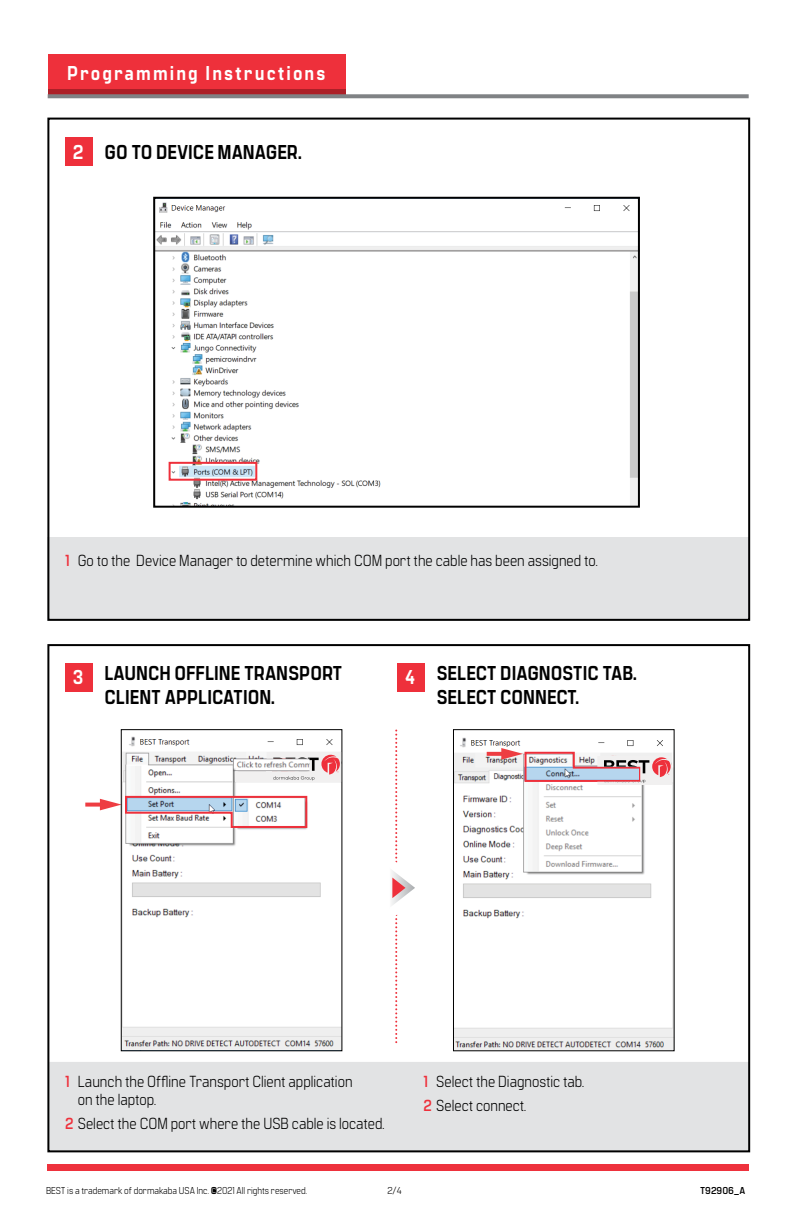
<style>
.page{position:relative;width:792px;height:1224px;background:#fff}
.page>*{position:absolute;margin:0;border:0;box-sizing:border-box;transform-origin:0 0}
.t1{font:800 20px/24px "Manifold CF";color:#000;scale:.9 1}
.t2{font:800 20px "Manifold CF";letter-spacing:.115em;color:#fff;scale:.9 1}
.t3{font:16px/18px "Manifold CF";color:#000;scale:.9 1}
.t4{font:10px "Manifold CF";color:#000;scale:.9 1}
.t5{font:700 10px "Manifold CF";color:#000;scale:.95 1}
.t6{font:10px "Manifold CF";color:#000;scale:.95 1}
.s1{color:#fff}
.s2{font-weight:700;color:#ee303b}
</style>
<div class="page">
<div style="left:47px;top:1164px;width:702px;height:7px;background:#ee323d"></div>
<div style="left:48px;top:55px;width:297px;height:42px;background:#ee303b"></div>
<div style="left:48px;top:89px;width:297px;height:7px;background:#ac2028"></div>
<svg style="left:48px;top:94px;width:701px;height:4px;background:#868487"></svg>
<div style="left:50px;top:1062px;width:697px;height:87px;background:#e2e3e4"></div>
<div style="left:47px;top:644px;width:703px;height:508px;border:2px solid #000"></div>
<div style="left:48px;top:537px;width:701px;height:83px;background:#e2e3e4"></div>
<div style="left:65px;top:137px;width:28px;height:28px;background:#ee303b"></div>
<div style="left:47px;top:118px;width:703px;height:503px;border:2px solid #000"></div>
<div style="left:65px;top:663px;width:28px;height:28px;background:#ee303b"></div>
<div style="left:397px;top:663px;width:28px;height:28px;background:#ee303b"></div>
<img style="left:156px;top:202px;width:481px;height:303px">
<div style="left:153px;top:197px;width:487px;height:311px;border:2px solid #000"></div>
<div style="left:169px;top:462px;width:88px;height:19px;border:2px solid #ee303b"></div>
<svg style="left:85px;top:803px;width:15px;height:4px"></svg>
<img style="left:123px;top:736px;width:217px;height:313px">
<div style="left:121px;top:729px;width:221px;height:322px;border:1px solid #000"></div>
<img style="left:455px;top:737px;width:218px;height:312px">
<div style="left:453px;top:729px;width:222px;height:322px;border:1px solid #000"></div>
<svg style="left:392px;top:730px;width:23px;height:314px"></svg>
<img style="left:100px;top:795px;width:208px;height:34px">
<svg style="left:487px;top:752px;width:14px;height:4px"></svg>
<img style="left:501px;top:748px;width:171px;height:37px">
<div style="left:235px;top:771px;width:36px;height:10px;background:#f1f0f0"></div>
<svg style="left:267px;top:752px;width:74px;height:29px"></svg>
<svg style="left:273px;top:755px;width:67px;height:26px"></svg>
<p class="t2" style="left:67px;top:62px;width:289px">Programming Instructions</p>
<p class="t1" style="left:73px;top:142px;width:256px"><span class="s1">2</span> GO TO DEVICE MANAGER.</p>
<p class="t3" style="left:65px;top:552px;width:593px"><span class="s2">1</span> Go to the Device Manager to determine which COM port the cable has been assigned to.</p>
<p class="t1" style="left:105px;top:662px;width:266px">LAUNCH OFFLINE TRANSPORT<br>CLIENT APPLICATION.</p>
<p class="t2" style="left:73px;top:666px;width:13px">3</p>
<p class="t1" style="left:437px;top:662px;width:224px">SELECT DIAGNOSTIC TAB.<br>SELECT CONNECT.</p>
<p class="t2" style="left:405px;top:666px;width:13px">4</p>
<p class="t3" style="left:78px;top:1073px;width:307px;text-indent:-13px"><span class="s2">1</span> Launch the Offline Transport Client application on the laptop.</p>
<p class="t3" style="left:65px;top:1115px;width:356px"><span class="s2">2</span> Select the COM port where the USB cable is located.</p>
<p class="t3" style="left:424px;top:1070px;width:180px;line-height:24px"><span class="s2">1</span> Select the Diagnostic tab.<br><span class="s2">2</span> Select connect.</p>
<p class="t4" style="left:46px;top:1185px;width:292px">BEST is a trademark of dormakaba USA Inc. ©2021 All rights reserved.</p>
<p class="t6" style="left:387px;top:1185px;width:17px">2/4</p>
<p class="t5" style="left:700px;top:1185px;width:49px">T92906_A</p>
</div>
